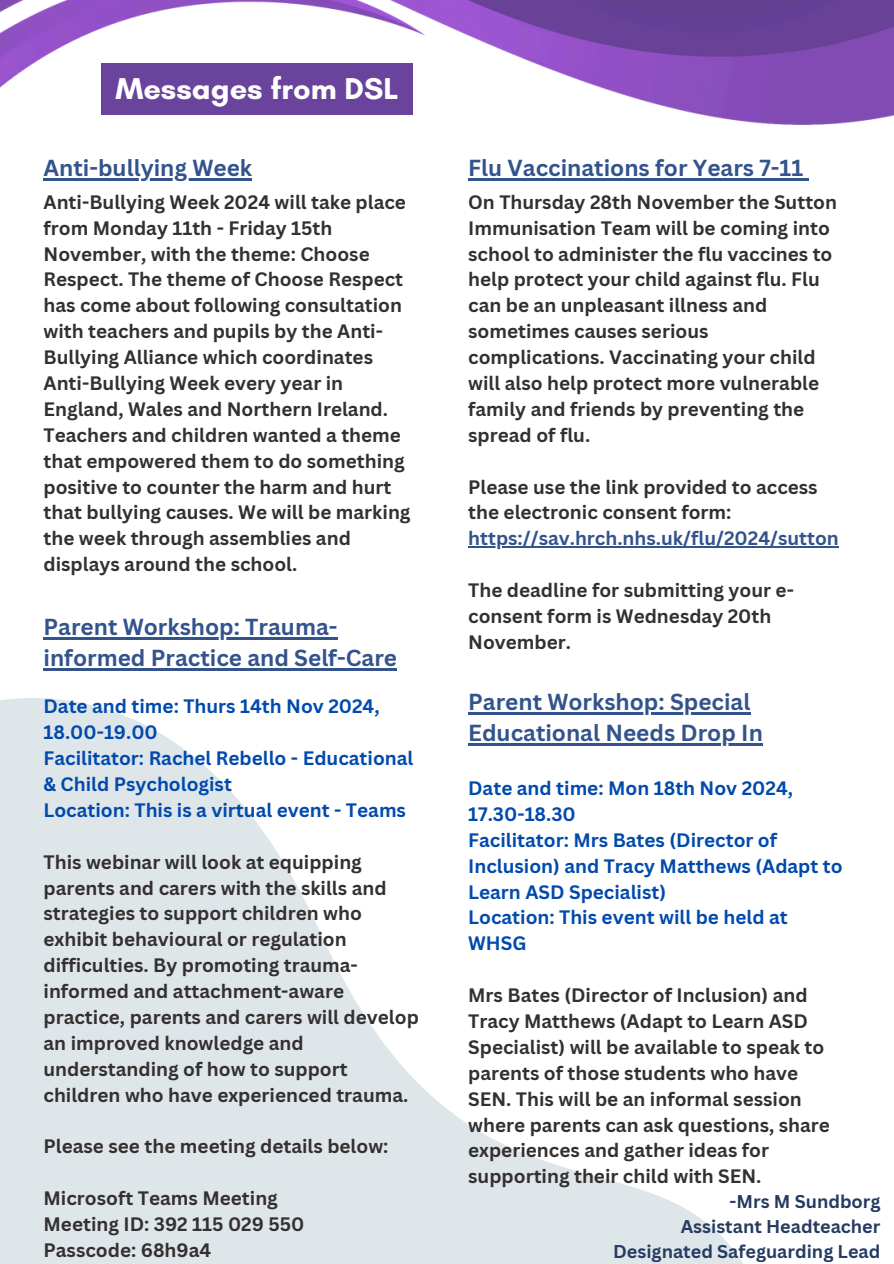
<style>
.page{position:relative;width:894px;height:1264px;background:#fff}
.page>*{position:absolute;margin:0;border:0;box-sizing:border-box;transform-origin:0 0}
.t1{font:700 30.75px "Glacial Indifference";color:#fff}
.t2{font:700 22.5px/31.5px "Canva Sans";color:#32538c}
.t3{font:700 18.9px/25.8px "Canva Sans";color:#343030}
.t4{font:700 18.9px/25.8px "Canva Sans";color:#004aad}
.t5{font:700 18.9px "Canva Sans";color:#32538c}
.t6{font:700 18px "Canva Sans";color:#253b62}
</style>
<div class="page">
<img style="left:0;top:0;width:893px;height:125px">
<svg style="left:0;top:698px;width:763px;height:565px;fill:#dfe6e9"></svg>
<div style="left:101px;top:63px;width:311px;height:51px;background:#69439c"></div>
<hr style="left:43px;top:178px;width:209px;height:2px;background:#32538c">
<hr style="left:468px;top:178px;width:335px;height:2px;background:#32538c">
<hr style="left:468px;top:546px;width:370px;height:1px;background:#32538c">
<hr style="left:468px;top:712px;width:282px;height:2px;background:#32538c">
<hr style="left:468px;top:743px;width:294px;height:3px;background:#32538c">
<hr style="left:43px;top:637px;width:294px;height:2px;background:#32538c">
<hr style="left:43px;top:668px;width:354px;height:3px;background:#32538c">
<h1 class="t1" style="left:115px;top:70px;width:284px">Messages from DSL</h1>
<p class="t2" style="left:43px;top:151px;width:210px">Anti-bullying Week</p>
<p class="t2" style="left:468px;top:151px;width:336px">Flu Vaccinations for Years 7-11</p>
<p class="t3" style="left:468px;top:188px;width:370px">On Thursday 28th November the Sutton Immunisation Team will be coming into school to administer the flu vaccines to help protect your child against flu. Flu can be an unpleasant illness and sometimes causes serious complications. Vaccinating your child will also help protect more vulnerable family and friends by preventing the spread of flu.</p>
<p class="t3" style="left:468px;top:473px;width:351px">Please use the link provided to access the electronic consent form:</p>
<h2 class="t5" style="left:468px;top:525px;width:372px">https://sav.hrch.nhs.uk/flu/2024/sutton</h2>
<p class="t3" style="left:468px;top:577px;width:327px">The deadline for submitting your e&shy;consent form is Wednesday 20th<br>November.</p>
<p class="t3" style="left:43px;top:188px;width:368px">Anti-Bullying Week 2024 will take place from Monday 11th - Friday 15th November, with the theme: Choose Respect. The theme of Choose Respect has come about following consultation with teachers and pupils by the Anti-Bullying Alliance which coordinates Anti-Bullying Week every year in England, Wales and Northern Ireland.<br>Teachers and children wanted a theme that empowered them to do something positive to counter the harm and hurt that bullying causes. We will be marking the week through assemblies and displays around the school.</p>
<p class="t2" style="left:43px;top:610px;width:355px">Parent Workshop: Trauma&shy;informed Practice and Self-Care</p>
<p class="t4" style="left:43px;top:693px;width:337px">Date and time: Thurs 14th Nov 2024,<br>18.00-19.00</p>
<p class="t4" style="left:43px;top:744px;width:371px">Facilitator: Rachel Rebello - Educational &amp; Child Psychologist</p>
<p class="t4" style="left:43px;top:796px;width:364px">Location: This is a virtual event - Teams</p>
<p class="t3" style="left:43px;top:848px;width:377px">This webinar will look at equipping parents and carers with the skills and strategies to support children who exhibit behavioural or regulation difficulties. By promoting trauma&shy;informed and attachment-aware practice, parents and carers will develop an improved knowledge and understanding of how to support children who have experienced trauma.</p>
<h2 class="t3" style="left:43px;top:1133px;width:346px">Please see the meeting details below:</h2>
<p class="t3" style="left:43px;top:1184px;width:236px">Microsoft Teams Meeting</p>
<p class="t3" style="left:43px;top:1210px;width:262px">Meeting ID: 392 115 029 550</p>
<p class="t3" style="left:43px;top:1236px;width:169px">Passcode: 68h9a4</p>
<p class="t2" style="left:468px;top:685px;width:283px">Parent Workshop: Special</p>
<p class="t2" style="left:468px;top:717px;width:296px">Educational Needs Drop In</p>
<p class="t4" style="left:468px;top:774px;width:326px">Date and time: Mon 18th Nov 2024,<br>17.30-18.30</p>
<p class="t4" style="left:468px;top:826px;width:376px">Facilitator: Mrs Bates (Director of<br>Inclusion) and Tracy Matthews (Adapt to<br>Learn ASD Specialist)</p>
<p class="t4" style="left:468px;top:904px;width:321px">Location: This event will be held at<br>WHSG</p>
<p class="t3" style="left:468px;top:981px;width:363px">Mrs Bates (Director of Inclusion) and Tracy Matthews (Adapt to Learn ASD Specialist) will be available to speak to parents of those students who have SEN. This will be an informal session where parents can ask questions, share experiences and gather ideas for supporting their child with SEN.</p>
<h2 class="t6" style="left:729px;top:1189px;width:152px">-Mrs M Sundborg</h2>
<h2 class="t6" style="left:680px;top:1213px;width:201px">Assistant Headteacher</h2>
<p class="t6" style="left:613px;top:1238px;width:269px">Designated Safeguarding Lead</p>
</div>
